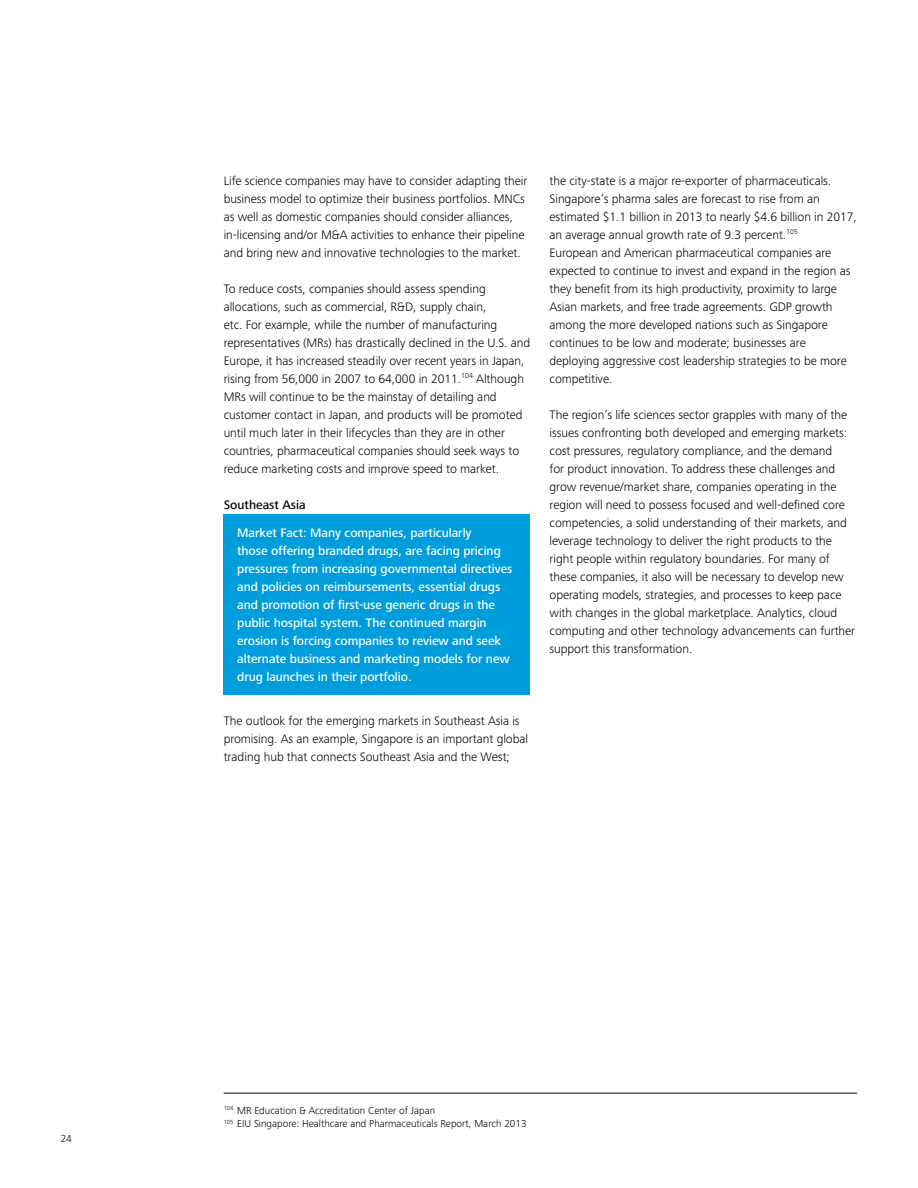
<style>
.page{position:relative;width:918px;height:1188px;background:#fff}
.page>*{position:absolute;margin:0;border:0;box-sizing:border-box;transform-origin:0 0}
.t1{font:300 12.75px/18px "Frutiger Next Pro";letter-spacing:-.005em;color:#000}
.t2{font:500 12.75px/18px "Frutiger Next Pro";letter-spacing:-.005em;color:#fff}
.t3{font:500 12.75px "Frutiger Next Pro";color:#000}
.t4{font:300 10.5px/13.5px "Frutiger Next Pro";color:#000}
</style>
<div class="page">
<div style="left:224px;top:515px;width:306px;height:180px;background:#009ddc"></div>
<hr style="left:224px;top:1093px;width:633px;height:1px;background:#000">
<p class="t4" style="left:61px;top:1131px;width:13px">24</p>
<p class="t1" style="left:224px;top:171px;width:305px">Life science companies may have to consider adapting their business model to optimize their business portfolios. MNCs as well as domestic companies should consider alliances, in-licensing and/or M&amp;A activities to enhance their pipeline and bring new and innovative technologies to the market.</p>
<p class="t1" style="left:224px;top:279px;width:308px">To reduce costs, companies should assess spending allocations, such as commercial, R&amp;D, supply chain,<br>etc. For example, while the number of manufacturing representatives (MRs) has drastically declined in the U.S. and Europe, it has increased steadily over recent years in Japan, rising from 56,000 in 2007 to 64,000 in 2011.<sup>104</sup> Although MRs will continue to be the mainstay of detailing and customer contact in Japan, and products will be promoted until much later in their lifecycles than they are in other countries, pharmaceutical companies should seek ways to reduce marketing costs and improve speed to market.</p>
<p class="t3" style="left:224px;top:497px;width:84px">Southeast Asia</p>
<p class="t2" style="left:237px;top:524px;width:277px">Market Fact: Many companies, particularly<br>those offering branded drugs, are facing pricing pressures from increasing governmental directives and policies on reimbursements, essential drugs and promotion of first-use generic drugs in the public hospital system. The continued margin erosion is forcing companies to review and seek alternate business and marketing models for new drug launches in their portfolio.</p>
<p class="t1" style="left:224px;top:712px;width:306px">The outlook for the emerging markets in Southeast Asia is promising. As an example, Singapore is an important global trading hub that connects Southeast Asia and the West;</p>
<p class="t1" style="left:550px;top:171px;width:309px">the city-state is a major re-exporter of pharmaceuticals.<br>Singapore’s pharma sales are forecast to rise from an estimated $1.1 billion in 2013 to nearly $4.6 billion in 2017, an average annual growth rate of 9.3 percent.<sup>105<br></sup>European and American pharmaceutical companies are expected to continue to invest and expand in the region as they benefit from its high productivity, proximity to large Asian markets, and free trade agreements. GDP growth among the more developed nations such as Singapore continues to be low and moderate; businesses are deploying aggressive cost leadership strategies to be more competitive.</p>
<p class="t1" style="left:550px;top:405px;width:307px">The region’s life sciences sector grapples with many of the issues confronting both developed and emerging markets: cost pressures, regulatory compliance, and the demand<br>for product innovation. To address these challenges and grow revenue/market share, companies operating in the region will need to possess focused and well-defined core competencies, a solid understanding of their markets, and leverage technology to deliver the right products to the right people within regulatory boundaries. For many of these companies, it also will be necessary to develop new operating models, strategies, and processes to keep pace with changes in the global marketplace. Analytics, cloud computing and other technology advancements can further support this transformation.</p>
<p class="t4" style="left:224px;top:1104px;width:304px"><sup>104</sup> MR Education &amp; Accreditation Center of Japan<br><sup>105</sup> EIU Singapore: Healthcare and Pharmaceuticals Report, March 2013</p>
</div>
